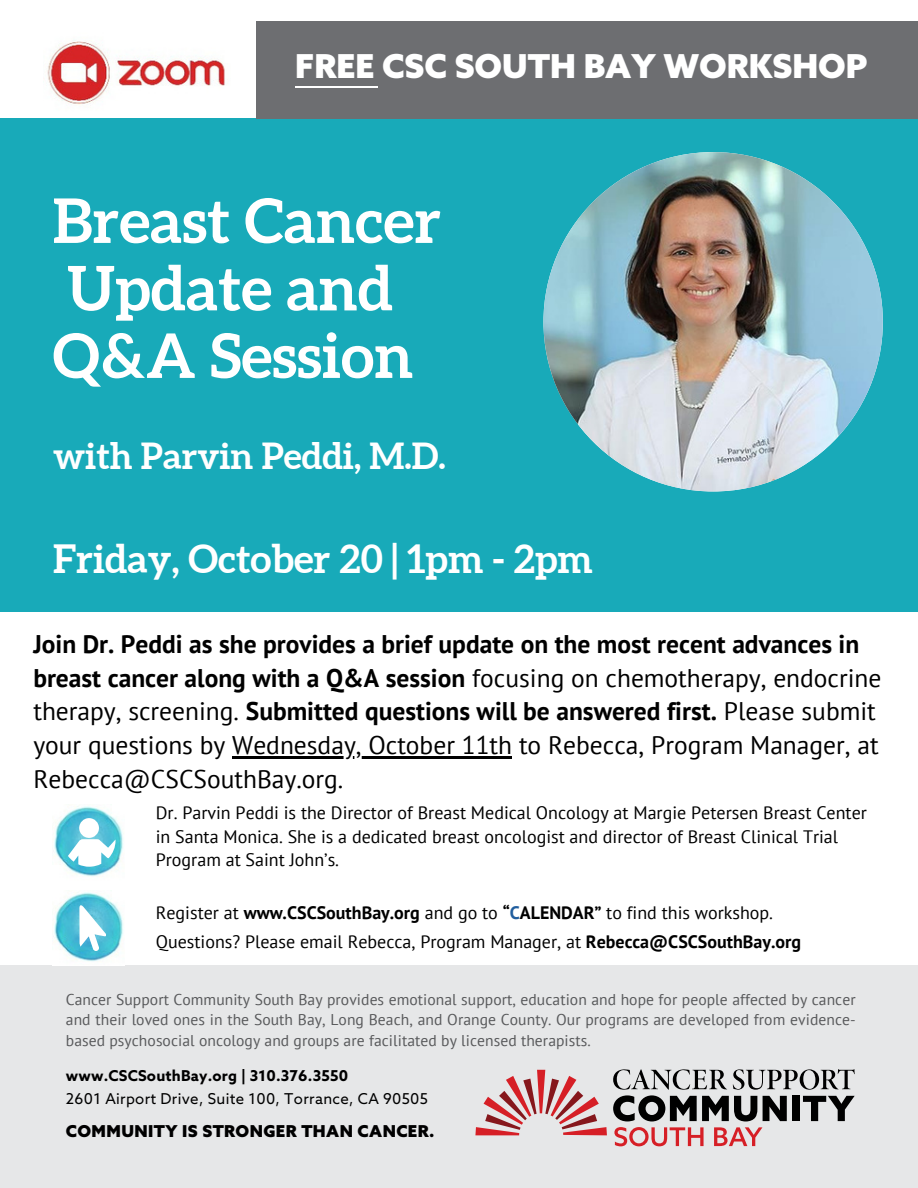
<style>
.page{position:relative;width:918px;height:1188px;background:#fff}
.page>*{position:absolute;margin:0;border:0;box-sizing:border-box;transform-origin:0 0}
.t1{font:700 61.5px/67.5px "Aleo";letter-spacing:.005em;color:#fff}
.t2{font:700 39px "Aleo";color:#fff}
.t3{font:700 36px "Aleo";color:#fff}
.t4{font:900 33px "Azo Sans";color:#fff}
.t5{font:25.5px/33.8px "PT Sans";color:#000}
.t6{font:18px/23.7px "PT Sans";color:#000}
.t7{font:900 16.5px "Azo Sans";letter-spacing:.025em;color:#000}
.t8{font:15.6px/20.2px "PT Sans";letter-spacing:.005em;color:#58595b;text-align:justify}
.t9{font:15px "Azo Sans";letter-spacing:.02em;color:#000}
.t10{font:700 15px "Azo Sans";letter-spacing:.015em;color:#000}
.s1{font-weight:700}
.s2{font-weight:700;color:#215e9e}
</style>
<div class="page">
<div style="left:0;top:119px;width:918px;height:492px;background:#18aab9"></div>
<div style="left:256px;top:22px;width:662px;height:97px;background:#6d6e71"></div>
<div style="left:0;top:966px;width:918px;height:222px;background:#e6e7e8"></div>
<svg style="left:475px;top:1070px;width:132px;height:65px"></svg>
<svg style="left:613px;top:1069px;width:242px;height:52px"></svg>
<svg style="left:614px;top:1127px;width:90px;height:19px"></svg>
<svg style="left:714px;top:1127px;width:48px;height:19px"></svg>
<img style="left:54px;top:806px;width:69px;height:71px">
<div style="left:79px;top:818px;width:20px;height:20px;background:#fff;border-radius:50%"></div>
<svg style="left:68px;top:839px;width:48px;height:28px"></svg>
<img style="left:543px;top:152px;width:340px;height:339px;border-radius:170px">
<img style="left:54px;top:892px;width:69px;height:70px">
<svg style="left:79px;top:905px;width:27px;height:46px"></svg>
<hr style="left:295px;top:86px;width:83px;height:1px;background:#fff">
<img style="left:47px;top:40px;width:178px;height:65px">
<hr style="left:232px;top:756px;width:280px;height:3px;background:#000">
<p class="t4" style="left:295px;top:49px;width:574px">FREE CSC SOUTH BAY WORKSHOP</p>
<p class="t1" style="left:53px;top:186px;width:390px">Breast Cancer<br>Update and<br>Q&amp;A Session</p>
<p class="t3" style="left:53px;top:435px;width:394px">with Parvin Peddi, M.D.</p>
<p class="t2" style="left:53px;top:537px;width:541px">Friday, October 20 | 1pm - 2pm</p>
<p class="t5" style="left:33px;top:627px;width:850px"><span class="s1">Join Dr. Peddi as she provides a brief update on the most recent advances in breast cancer along with a Q&amp;A session</span> focusing on chemotherapy, endocrine therapy, screening. <span class="s1">Submitted questions will be answered first.</span> Please submit your questions by Wednesday, October 11th to Rebecca, Program Manager, at Rebecca@CSCSouthBay.org.</p>
<p class="t6" style="left:156px;top:801px;width:713px">Dr. Parvin Peddi is the Director of Breast Medical Oncology at Margie Petersen Breast Center in Santa Monica. She is a dedicated breast oncologist and director of Breast Clinical Trial<br>Program at Saint John’s.</p>
<p class="t6" style="left:156px;top:901px;width:619px">Register at <span class="s1">www.CSCSouthBay.org</span> and go to <span class="s1">“</span><span class="s2">C</span><span class="s1">ALENDAR”</span> to find this workshop.</p>
<p class="t6" style="left:156px;top:930px;width:647px">Questions? Please email Rebecca, Program Manager, at <span class="s1">Rebecca@CSCSouthBay.org</span></p>
<p class="t8" style="left:66px;top:989px;width:791px">Cancer Support Community South Bay provides emotional support, education and hope for people affected by cancer and their loved ones in the South Bay, Long Beach, and Orange County. Our programs are developed from evidence&shy;based psychosocial oncology and groups are facilitated by licensed therapists.</p>
<p class="t10" style="left:66px;top:1068px;width:284px">www.CSCSouthBay.org | 310.376.3550</p>
<p class="t9" style="left:66px;top:1091px;width:364px">2601 Airport Drive, Suite 100, Torrance, CA 90505</p>
<p class="t7" style="left:66px;top:1123px;width:370px">COMMUNITY IS STRONGER THAN CANCER.</p>
</div>
